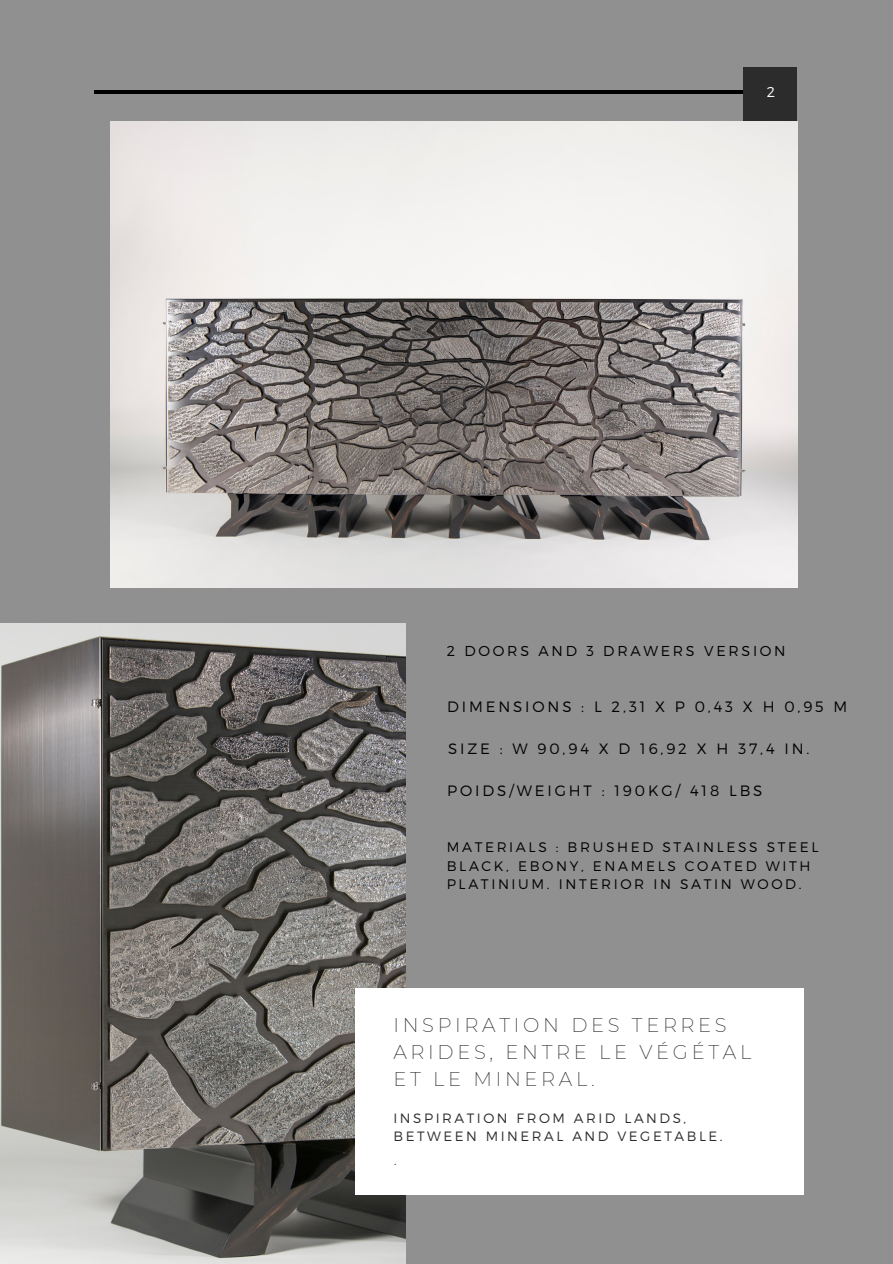
<style>
.page{position:relative;width:893px;height:1264px;background:#fff}
.page>*{position:absolute;margin:0;border:0;box-sizing:border-box;transform-origin:0 0}
.t1{font:200 19.5px/27px "Montserrat";letter-spacing:.19em;color:#2b2c2b}
.t2{font:300 15px "Montserrat";letter-spacing:.19em;color:#000}
.t3{font:300 14.4px "Montserrat";letter-spacing:.19em;color:#000}
.t4{font:300 14.25px "Montserrat";color:#fff}
.t5{font:300 13.8px/18.8px "Montserrat";letter-spacing:.19em;color:#000}
.t6{font:300 13.5px/18px "Montserrat";letter-spacing:.19em;color:#2b2c2b}
</style>
<div class="page">
<div style="left:0;top:0;width:892px;height:1263px;background:#909090"></div>
<hr style="left:94px;top:90px;width:702px;height:3px;background:#000">
<div style="left:742px;top:68px;width:54px;height:53px;background:#2b2c2b"></div>
<img style="left:110px;top:122px;width:687px;height:465px">
<img style="left:0;top:623px;width:406px;height:640px">
<div style="left:356px;top:988px;width:447px;height:206px;background:#fff"></div>
<p class="t4" style="left:766px;top:82px;width:10px">2</p>
<p class="t3" style="left:446px;top:641px;width:340px">2 DOORS AND 3 DRAWERS VERSION</p>
<p class="t2" style="left:447px;top:697px;width:401px">DIMENSIONS : L 2,31 X P 0,43 X H 0,95 M</p>
<p class="t2" style="left:448px;top:739px;width:363px">SIZE : W 90,94 X D 16,92 X H 37,4 IN.</p>
<p class="t2" style="left:447px;top:781px;width:316px">POIDS/WEIGHT : 190KG/ 418 LBS</p>
<p class="t5" style="left:446px;top:836px;width:373px">MATERIALS : BRUSHED STAINLESS STEEL<br>BLACK, EBONY, ENAMELS COATED WITH<br>PLATINIUM. INTERIOR IN SATIN WOOD.</p>
<p class="t1" style="left:393px;top:1011px;width:359px">INSPIRATION DES TERRES<br>ARIDES, ENTRE LE VÉGÉTAL<br>ET LE MINERAL.</p>
<p class="t6" style="left:393px;top:1108px;width:330px">INSPIRATION FROM ARID LANDS,<br>BETWEEN MINERAL AND VEGETABLE.</p>
<p class="t1" style="left:393px;top:1144px;width:5px">.</p>
</div>
